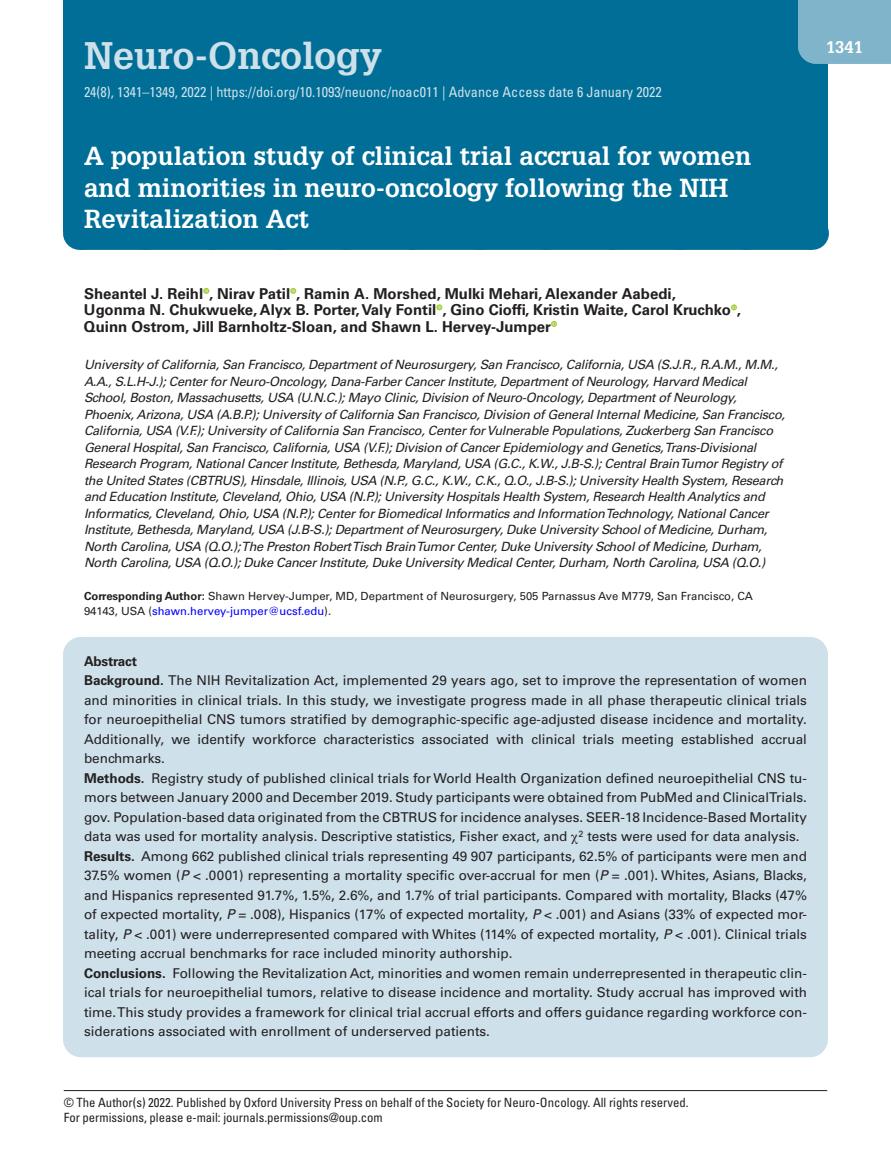
<style>
.page{position:relative;width:891px;height:1175px;background:#fff}
.page>*{position:absolute;margin:0;border:0;box-sizing:border-box;transform-origin:0 0}
.t1{font:700 37.5px "Glypha LT Std";color:#cee0ea}
.t2{font:700 25.5px/31.5px "Glypha LT Std";color:#fff}
.t3{font:700 16.5px "Glypha LT Std";color:#fff}
.t4{font:700 15px/16.5px "Univers LT Std";color:#231f20}
.t5{font:condensed 14.25px "Univers LT Std";color:#cee0ea}
.t6{font:13.5px/19.5px "Univers LT Std";color:#231f20}
.t7{font:italic 12.75px/16.5px "Univers LT Std";letter-spacing:-.025em;color:#231f20}
.t8{font:condensed 12.75px/15px "Univers LT Std";color:#231f20}
.t9{font:11.25px/15px "Univers LT Std";color:#231f20}
.s1{font-weight:700}
.s2{color:#00f}
.s3{font-family:"Gandhari Unicode"}
.s4{font-style:italic}
</style>
<div class="page">
<div style="left:63px;top:0;width:765px;height:166px;background:#006e96"></div>
<div style="left:63px;top:637px;width:765px;height:420px;background:#cee0ea;border-radius:18px"></div>
<hr style="left:64px;top:1090px;width:763px;height:1px;background:#231f20">
<div style="left:798px;top:0;width:93px;height:64px;background:#7fb4ca"></div>
<div style="left:63px;top:164px;width:765px;height:67px;background:#006e96"></div>
<div style="left:80px;top:217px;width:732px;height:33px;background:#006e96"></div>
<svg style="left:148px;top:249px;width:630px;height:1px"></svg>
<hr style="left:812px;top:217px;width:1px;height:33px;background:#006e96">
<svg style="left:203px;top:288px;width:6px;height:6px"></svg>
<svg style="left:290px;top:288px;width:6px;height:6px"></svg>
<svg style="left:436px;top:304px;width:6px;height:6px"></svg>
<svg style="left:731px;top:304px;width:6px;height:6px"></svg>
<svg style="left:551px;top:321px;width:6px;height:6px"></svg>
<h1 class="t1" style="left:84px;top:32px;width:299px">Neuro-Oncology</h1>
<p class="t5" style="left:84px;top:83px;width:579px">24(8), 1341–1349, 2022 | https://doi.org/10.1093/neuonc/noac011 | Advance Access date 6 January 2022</p>
<h2 class="t2" style="left:84px;top:140px;width:669px">A population study of clinical trial accrual for women and minorities in neuro-oncology following the NIH<br>Revitalization Act</h2>
<p class="t3" style="left:826px;top:37px;width:38px">1341</p>
<p class="t4" style="left:84px;top:285px;width:659px">Sheantel J. Reihl , Nirav Patil , Ramin A. Morshed, Mulki Mehari, Alexander Aabedi,<br>Ugonma N. Chukwueke, Alyx B. Porter, Valy Fontil , Gino Cioffi, Kristin Waite, Carol Kruchko ,<br>Quinn Ostrom, Jill Barnholtz-Sloan, and Shawn L. Hervey-Jumper</p>
<p class="t7" style="left:84px;top:357px;width:703px">University of California, San Francisco, Department of Neurosurgery, San Francisco, California, USA (S.J.R., R.A.M., M.M., A.A., S.L.H-J.); Center for Neuro-Oncology, Dana-Farber Cancer Institute, Department of Neurology, Harvard Medical School, Boston, Massachusetts, USA (U.N.C.); Mayo Clinic, Division of Neuro-Oncology, Department of Neurology, Phoenix, Arizona, USA (A.B.P.); University of California San Francisco, Division of General Internal Medicine, San Francisco, California, USA (V.F.); University of California San Francisco, Center for Vulnerable Populations, Zuckerberg San Francisco General Hospital, San Francisco, California, USA (V.F.); Division of Cancer Epidemiology and Genetics, Trans-Divisional Research Program, National Cancer Institute, Bethesda, Maryland, USA (G.C., K.W., J.B-S.); Central Brain Tumor Registry of the United States (CBTRUS), Hinsdale, Illinois, USA (N.P., G.C., K.W., C.K., Q.O., J.B-S.); University Health System, Research and Education Institute, Cleveland, Ohio, USA (N.P.); University Hospitals Health System, Research Health Analytics and Informatics, Cleveland, Ohio, USA (N.P.); Center for Biomedical Informatics and Information Technology, National Cancer Institute, Bethesda, Maryland, USA (J.B-S.); Department of Neurosurgery, Duke University School of Medicine, Durham, North Carolina, USA (Q.O.); The Preston Robert Tisch Brain Tumor Center, Duke University School of Medicine, Durham, North Carolina, USA (Q.O.); Duke Cancer Institute, Duke University Medical Center, Durham, North Carolina, USA (Q.O.)</p>
<p class="t9" style="left:84px;top:588px;width:671px"><span class="s1">Corresponding Author:</span> Shawn Hervey-Jumper, MD, Department of Neurosurgery, 505 Parnassus Ave M779, San Francisco, CA<br>94143, USA (<span class="s2">shawn.hervey-jumper@ucsf.edu</span>).</p>
<p class="t6" style="left:84px;top:651px;width:725px"><span class="s1">Abstract<br>Background.</span> The NIH Revitalization Act, implemented 29 years ago, set to improve the representation of women and minorities in clinical trials. In this study, we investigate progress made in all phase therapeutic clinical trials for neuroepithelial CNS tumors stratified by demographic-specific age-adjusted disease incidence and mortality.<br>Additionally, we identify workforce characteristics associated with clinical trials meeting established accrual benchmarks.<br><span class="s1">Methods.</span> Registry study of published clinical trials for World Health Organization defined neuroepithelial CNS tu&shy;mors between January 2000 and December 2019. Study participants were obtained from PubMed and ClinicalTrials. gov. Population-based data originated from the CBTRUS for incidence analyses. SEER-18 Incidence-Based Mortality data was used for mortality analysis. Descriptive statistics, Fisher exact, and <span class="s3">χ</span><sup>2</sup> tests were used for data analysis.<br><span class="s1">Results.</span> Among 662 published clinical trials representing 49 907 participants, 62.5% of participants were men and 37.5% women (<span class="s4">P</span> &lt; .0001) representing a mortality specific over-accrual for men (<span class="s4">P</span> = .001). Whites, Asians, Blacks, and Hispanics represented 91.7%, 1.5%, 2.6%, and 1.7% of trial participants. Compared with mortality, Blacks (47% of expected mortality, <span class="s4">P</span> = .008), Hispanics (17% of expected mortality, <span class="s4">P</span> &lt; .001) and Asians (33% of expected mor&shy;tality, <span class="s4">P</span> &lt; .001) were underrepresented compared with Whites (114% of expected mortality, <span class="s4">P</span> &lt; .001). Clinical trials meeting accrual benchmarks for race included minority authorship.<br><span class="s1">Conclusions.</span> Following the Revitalization Act, minorities and women remain underrepresented in therapeutic clin&shy;ical trials for neuroepithelial tumors, relative to disease incidence and mortality. Study accrual has improved with time. This study provides a framework for clinical trial accrual efforts and offers guidance regarding workforce con&shy;siderations associated with enrollment of underserved patients.</p>
<p class="t8" style="left:64px;top:1095px;width:626px">© The Author(s) 2022. Published by Oxford University Press on behalf of the Society for Neuro-Oncology. All rights reserved.<br>For permissions, please e-mail: journals.permissions@oup.com</p>
</div>
